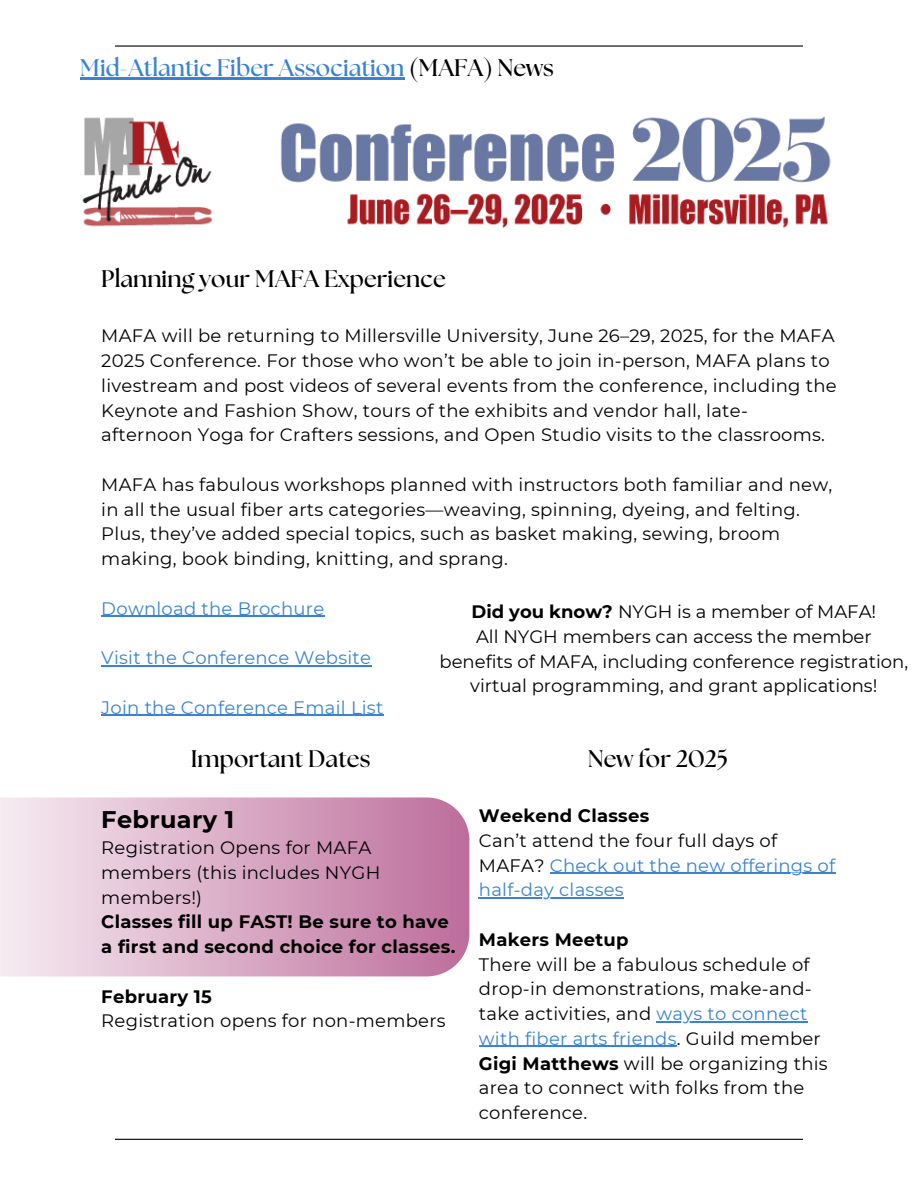
<style>
.page{position:relative;width:918px;height:1188px;background:#fff}
.page>*{position:absolute;margin:0;border:0;box-sizing:border-box;transform-origin:0 0}
.t1{font:700 24px "The Seasons";color:#000}
.t2{font:700 24px "The Seasons";color:#3983d3}
.t3{font:700 24px "Montserrat";letter-spacing:.015em;color:#000}
.t4{font:18px/24.8px "Montserrat";letter-spacing:.015em;color:#000}
.t5{font:700 18px/24.8px "Montserrat";letter-spacing:.015em;color:#000}
.t6{font:18px "Montserrat";letter-spacing:.015em;color:#3983d3}
.s1{color:#000}
.s2{font-weight:700}
.s3{color:#3983d3}
</style>
<div class="page">
<hr style="left:115px;top:45px;width:688px;height:2px;background:#000">
<hr style="left:115px;top:1139px;width:688px;height:1px;background:#000">
<hr style="left:80px;top:77px;width:324px;height:3px;background:#3983d3">
<img style="left:82px;top:116px;width:749px;height:112px">
<hr style="left:101px;top:616px;width:223px;height:1px;background:#3983d3">
<hr style="left:101px;top:665px;width:270px;height:1px;background:#3983d3">
<hr style="left:101px;top:715px;width:283px;height:1px;background:#3983d3">
<svg style="left:0;top:797px;width:469px;height:179px;background:#daadc7"></svg>
<hr style="left:550px;top:873px;width:286px;height:1px;background:#3983d3">
<hr style="left:479px;top:897px;width:145px;height:2px;background:#3983d3">
<hr style="left:656px;top:1021px;width:152px;height:1px;background:#3983d3">
<hr style="left:479px;top:1046px;width:198px;height:1px;background:#3983d3">
<p class="t2" style="left:80px;top:57px;width:475px">Mid-Atlantic Fiber Association <span class="s1">(MAFA) News</span></p>
<p class="t1" style="left:101px;top:268px;width:346px">Planning your MAFA Experience</p>
<p class="t4" style="left:101px;top:323px;width:737px">MAFA will be returning to Millersville University, June 26–29, 2025, for the MAFA 2025 Conference. For those who won’t be able to join in-person, MAFA plans to livestream and post videos of several events from the conference, including the Keynote and Fashion Show, tours of the exhibits and vendor hall, late&shy;afternoon Yoga for Crafters sessions, and Open Studio visits to the classrooms.</p>
<p class="t4" style="left:101px;top:472px;width:733px">MAFA has fabulous workshops planned with instructors both familiar and new, in all the usual fiber arts categories—weaving, spinning, dyeing, and felting.<br>Plus, they’ve added special topics, such as basket making, sewing, broom making, book binding, knitting, and sprang.</p>
<p class="t6" style="left:101px;top:597px;width:224px">Download the Brochure</p>
<p class="t6" style="left:101px;top:647px;width:271px">Visit the Conference Website</p>
<p class="t6" style="left:101px;top:696px;width:284px">Join the Conference Email List</p>
<p class="t1" style="left:191px;top:748px;width:181px">Important Dates</p>
<p class="t1" style="left:588px;top:748px;width:142px">New for 2025</p>
<p class="t3" style="left:101px;top:805px;width:134px">February 1</p>
<p class="t4" style="left:101px;top:835px;width:281px">Registration Opens for MAFA members (this includes NYGH members!)</p>
<p class="t5" style="left:101px;top:909px;width:356px">Classes fill up FAST! Be sure to have a first and second choice for classes.</p>
<p class="t5" style="left:101px;top:984px;width:112px">February 15</p>
<p class="t4" style="left:101px;top:1008px;width:346px">Registration opens for non-members</p>
<p class="t4" style="left:471px;top:599px;width:406px"><span class="s2">Did you know?</span> NYGH is a member of MAFA!</p>
<p class="t4" style="left:440px;top:624px;width:470px;text-align:center">All NYGH members can access the member benefits of MAFA, including conference registration, virtual programming, and grant applications!</p>
<p class="t5" style="left:479px;top:803px;width:172px">Weekend Classes</p>
<p class="t4" style="left:479px;top:828px;width:358px">Can’t attend the four full days of<br>MAFA? <span class="s3">Check out the new offerings of</span></p>
<p class="t6" style="left:479px;top:879px;width:146px">half-day classes</p>
<p class="t4" style="left:479px;top:927px;width:334px"><span class="s2">Makers Meetup<br></span>There will be a fabulous schedule of drop-in demonstrations, make-and-</p>
<p class="t4" style="left:479px;top:1001px;width:330px">take activities, and <span class="s3">ways to connect</span></p>
<p class="t4" style="left:479px;top:1026px;width:350px"><span class="s3">with fiber arts friends</span>. Guild member<br><span class="s2">Gigi Matthews</span> will be organizing this area to connect with folks from the conference.</p>
</div>
